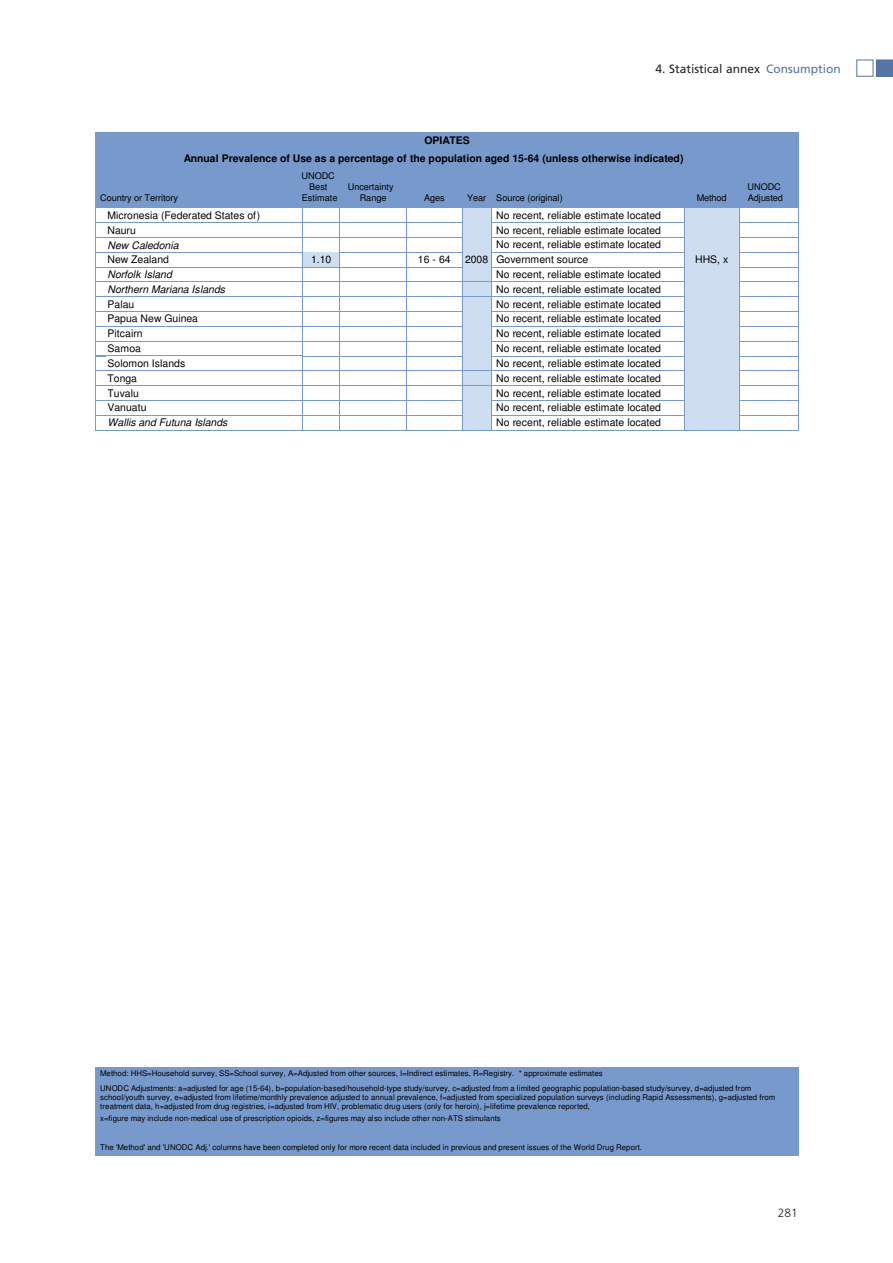
<style>
.page{position:relative;width:893px;height:1263px;background:#fff}
.page>*{position:absolute;margin:0;border:0;box-sizing:border-box;transform-origin:0 0}
.t1{font:12px "Frutiger";color:#272425}
.t2{font:300 12px "Frutiger";color:#272425}
.t3{font:10.5px "Helvetica";color:#000}
.t4{font:700 10.5px "Helvetica";color:#000}
.t5{font:italic 10.5px "Helvetica";color:#000}
.t6{font:9.15px/10.6px "Helvetica";letter-spacing:-.005em;color:#000;text-align:center}
.t7{font:7.8px/14.7px "Helvetica";letter-spacing:.005em;color:#000}
.s1{color:#5475a5}
</style>
<div class="page">
<div style="left:856px;top:60px;width:17px;height:17px;border:1px solid #5475a5"></div>
<svg style="left:876px;top:60px;width:16px;height:17px"></svg>
<div style="left:95px;top:132px;width:704px;height:76px;background:#7799cb"></div>
<hr style="left:95px;top:208px;width:704px;height:1px;background:#7799cb">
<div style="left:462px;top:208px;width:29px;height:15px;background:#cedef0"></div>
<hr style="left:95px;top:223px;width:704px;height:1px;background:#7799cb">
<div style="left:684px;top:208px;width:55px;height:15px;background:#cedef0"></div>
<div style="left:462px;top:223px;width:29px;height:14px;background:#cedef0"></div>
<hr style="left:95px;top:237px;width:704px;height:1px;background:#7799cb">
<div style="left:684px;top:223px;width:55px;height:14px;background:#cedef0"></div>
<div style="left:462px;top:237px;width:29px;height:15px;background:#cedef0"></div>
<hr style="left:95px;top:252px;width:704px;height:1px;background:#7799cb">
<div style="left:684px;top:237px;width:55px;height:15px;background:#cedef0"></div>
<div style="left:462px;top:252px;width:29px;height:15px;background:#cedef0"></div>
<hr style="left:95px;top:267px;width:704px;height:1px;background:#7799cb">
<div style="left:684px;top:252px;width:55px;height:15px;background:#cedef0"></div>
<div style="left:303px;top:252px;width:37px;height:15px;background:#cedef0"></div>
<div style="left:462px;top:267px;width:29px;height:15px;background:#cedef0"></div>
<hr style="left:95px;top:282px;width:704px;height:1px;background:#7799cb">
<div style="left:684px;top:267px;width:55px;height:15px;background:#cedef0"></div>
<div style="left:462px;top:282px;width:29px;height:15px;background:#cedef0"></div>
<hr style="left:95px;top:297px;width:704px;height:1px;background:#7799cb">
<div style="left:684px;top:282px;width:55px;height:15px;background:#cedef0"></div>
<div style="left:462px;top:297px;width:29px;height:15px;background:#cedef0"></div>
<hr style="left:95px;top:312px;width:704px;height:1px;background:#7799cb">
<div style="left:684px;top:297px;width:55px;height:15px;background:#cedef0"></div>
<div style="left:462px;top:312px;width:29px;height:14px;background:#cedef0"></div>
<hr style="left:95px;top:326px;width:704px;height:1px;background:#7799cb">
<div style="left:684px;top:312px;width:55px;height:14px;background:#cedef0"></div>
<div style="left:462px;top:326px;width:29px;height:15px;background:#cedef0"></div>
<hr style="left:95px;top:341px;width:704px;height:1px;background:#7799cb">
<div style="left:684px;top:326px;width:55px;height:15px;background:#cedef0"></div>
<div style="left:462px;top:341px;width:29px;height:15px;background:#cedef0"></div>
<hr style="left:95px;top:356px;width:704px;height:1px;background:#7799cb">
<div style="left:684px;top:341px;width:55px;height:15px;background:#cedef0"></div>
<div style="left:462px;top:356px;width:29px;height:15px;background:#cedef0"></div>
<hr style="left:95px;top:371px;width:704px;height:1px;background:#7799cb">
<div style="left:684px;top:356px;width:55px;height:15px;background:#cedef0"></div>
<div style="left:462px;top:371px;width:29px;height:15px;background:#cedef0"></div>
<hr style="left:95px;top:386px;width:704px;height:1px;background:#7799cb">
<div style="left:684px;top:371px;width:55px;height:15px;background:#cedef0"></div>
<div style="left:462px;top:386px;width:29px;height:14px;background:#cedef0"></div>
<hr style="left:95px;top:400px;width:704px;height:1px;background:#7799cb">
<div style="left:684px;top:386px;width:55px;height:14px;background:#cedef0"></div>
<div style="left:462px;top:400px;width:29px;height:15px;background:#cedef0"></div>
<hr style="left:95px;top:415px;width:704px;height:1px;background:#7799cb">
<div style="left:684px;top:400px;width:55px;height:15px;background:#cedef0"></div>
<div style="left:462px;top:415px;width:29px;height:15px;background:#cedef0"></div>
<hr style="left:95px;top:430px;width:704px;height:1px;background:#7799cb">
<svg style="left:95px;top:209px;width:1px;height:221px"></svg>
<div style="left:684px;top:415px;width:55px;height:15px;background:#cedef0"></div>
<svg style="left:406px;top:209px;width:1px;height:221px"></svg>
<svg style="left:462px;top:208px;width:1px;height:222px"></svg>
<svg style="left:491px;top:209px;width:1px;height:221px"></svg>
<svg style="left:684px;top:208px;width:1px;height:222px"></svg>
<svg style="left:739px;top:209px;width:1px;height:221px"></svg>
<svg style="left:340px;top:208px;width:1px;height:179px"></svg>
<svg style="left:303px;top:208px;width:1px;height:179px"></svg>
<hr style="left:95px;top:415px;width:208px;height:1px;background:#7799cb">
<div style="left:95px;top:1067px;width:704px;height:89px;background:#7799cb"></div>
<h2 class="t4" style="left:424px;top:136px;width:47px">OPIATES</h2>
<h1 class="t1" style="left:655px;top:64px;width:187px">4. Statistical annex <span class="s1">Consumption</span></h1>
<h2 class="t4" style="left:184px;top:155px;width:501px">Annual Prevalence of Use as a percentage of the population aged 15-64 (unless otherwise indicated)</h2>
<p class="t6" style="left:301px;top:172px;width:37px">UNODC<br>Best<br>Estimate</p>
<p class="t6" style="left:100px;top:194px;width:79px">Country or Territory</p>
<p class="t6" style="left:348px;top:182px;width:47px">Uncertainty<br>Range</p>
<p class="t6" style="left:424px;top:194px;width:22px">Ages</p>
<p class="t6" style="left:467px;top:194px;width:97px">Year Source (original)</p>
<p class="t6" style="left:697px;top:194px;width:31px">Method</p>
<p class="t6" style="left:747px;top:182px;width:37px;text-align:left">UNODC<br>Adjusted</p>
<h2 class="t3" style="left:108px;top:211px;width:154px">Micronesia (Federated States of)</h2>
<h2 class="t3" style="left:496px;top:211px;width:166px">No recent, reliable estimate located</h2>
<h2 class="t3" style="left:108px;top:226px;width:30px">Nauru</h2>
<h2 class="t3" style="left:496px;top:226px;width:166px">No recent, reliable estimate located</h2>
<h2 class="t5" style="left:108px;top:241px;width:72px">New Caledonia</h2>
<h2 class="t3" style="left:496px;top:241px;width:166px">No recent, reliable estimate located</h2>
<h2 class="t3" style="left:108px;top:256px;width:63px">New Zealand</h2>
<h2 class="t3" style="left:311px;top:256px;width:22px">1.10</h2>
<h2 class="t3" style="left:418px;top:256px;width:34px">16 - 64</h2>
<h2 class="t3" style="left:465px;top:256px;width:125px">2008 Government source</h2>
<h2 class="t3" style="left:695px;top:256px;width:35px">HHS, x</h2>
<h2 class="t5" style="left:108px;top:271px;width:66px">Norfolk Island</h2>
<h2 class="t3" style="left:496px;top:270px;width:166px">No recent, reliable estimate located</h2>
<h2 class="t5" style="left:108px;top:285px;width:119px">Northern Mariana Islands</h2>
<h2 class="t3" style="left:496px;top:285px;width:166px">No recent, reliable estimate located</h2>
<h2 class="t3" style="left:108px;top:300px;width:28px">Palau</h2>
<h2 class="t3" style="left:496px;top:300px;width:166px">No recent, reliable estimate located</h2>
<h2 class="t3" style="left:108px;top:315px;width:92px">Papua New Guinea</h2>
<h2 class="t3" style="left:496px;top:315px;width:166px">No recent, reliable estimate located</h2>
<h2 class="t3" style="left:108px;top:330px;width:37px">Pitcairn</h2>
<h2 class="t3" style="left:496px;top:330px;width:166px">No recent, reliable estimate located</h2>
<h2 class="t3" style="left:108px;top:345px;width:35px">Samoa</h2>
<h2 class="t3" style="left:496px;top:345px;width:166px">No recent, reliable estimate located</h2>
<h2 class="t3" style="left:108px;top:359px;width:79px">Solomon Islands</h2>
<h2 class="t3" style="left:496px;top:359px;width:166px">No recent, reliable estimate located</h2>
<h2 class="t3" style="left:108px;top:374px;width:31px">Tonga</h2>
<h2 class="t3" style="left:496px;top:374px;width:166px">No recent, reliable estimate located</h2>
<h2 class="t3" style="left:108px;top:389px;width:33px">Tuvalu</h2>
<h2 class="t3" style="left:496px;top:389px;width:166px">No recent, reliable estimate located</h2>
<h2 class="t3" style="left:108px;top:404px;width:41px">Vanuatu</h2>
<h2 class="t3" style="left:496px;top:404px;width:166px">No recent, reliable estimate located</h2>
<h2 class="t5" style="left:108px;top:419px;width:121px">Wallis and Futuna Islands</h2>
<h2 class="t3" style="left:496px;top:419px;width:166px">No recent, reliable estimate located</h2>
<p class="t7" style="left:100px;top:1067px;width:653px">Method: HHS=Household survey, SS=School survey, A=Adjusted from other sources, I=Indirect estimates, R=Registry. * approximate estimates<br>UNODC Adjustments: a=adjusted for age (15-64), b=population-based/household-type study/survey, c=adjusted from a limited geographic population-based study/survey, d=adjusted from</p>
<p class="t7" style="left:100px;top:1094px;width:677px;line-height:9.3px">school/youth survey, e=adjusted from lifetime/monthly prevalence adjusted to annual prevalence, f=adjusted from specialized population surveys (including Rapid Assessments), g=adjusted from treatment data, h=adjusted from drug registries, i=adjusted from HIV, problematic drug users (only for heroin), j=lifetime prevalence reported,</p>
<p class="t7" style="left:100px;top:1141px;width:543px">The 'Method' and 'UNODC Adj.' columns have been completed only for more recent data included in previous and present issues of the World Drug Report.</p>
<p class="t7" style="left:100px;top:1111px;width:402px">x=figure may include non-medical use of prescription opioids, z=figures may also include other non-ATS stimulants</p>
<h1 class="t2" style="left:778px;top:1208px;width:22px">281</h1>
</div>
